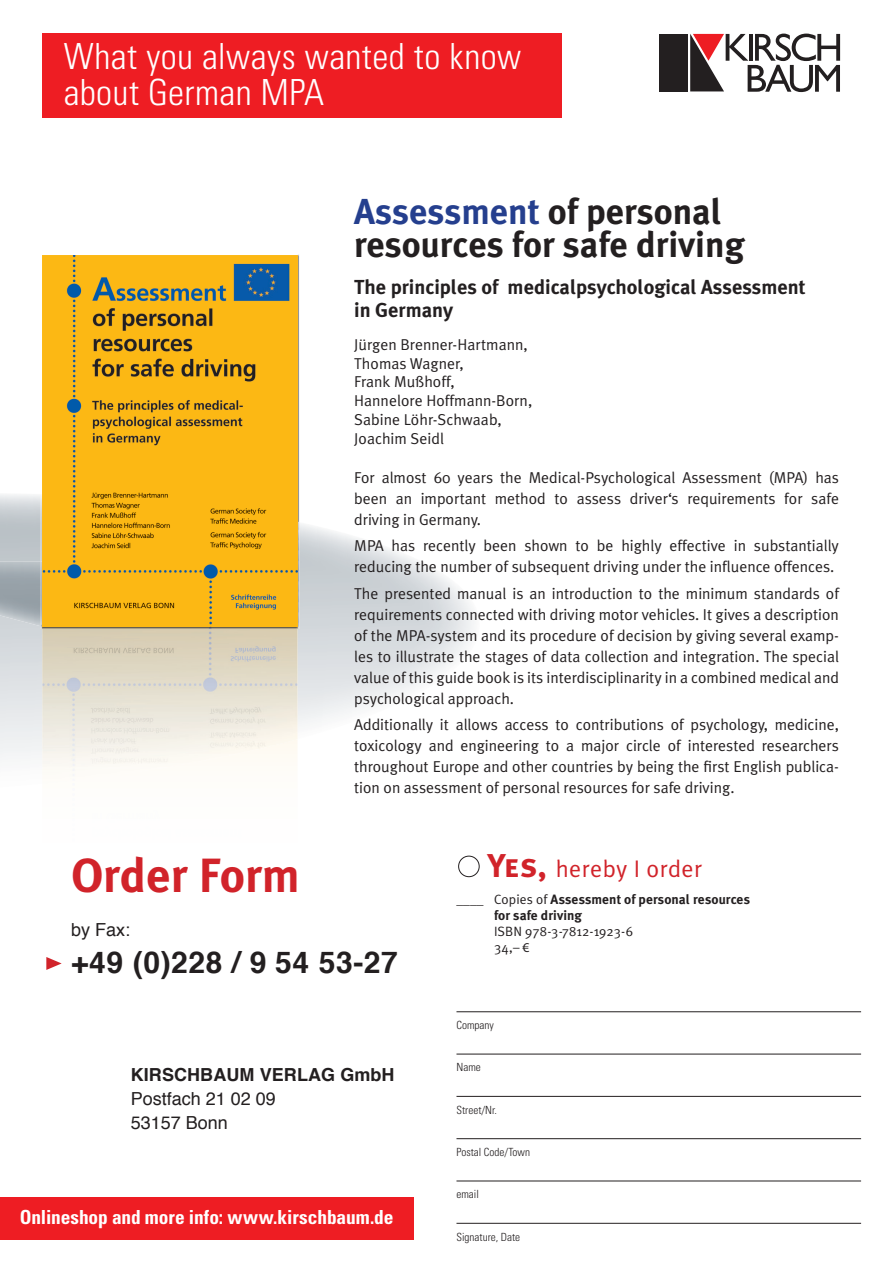
<style>
.page{position:relative;width:893px;height:1263px;background:#fff}
.page>*{position:absolute;margin:0;border:0;box-sizing:border-box;transform-origin:0 0}
.t1{font:700 48px "Meta Plus";color:#d1232a}
.t2{font:700 36px/33px "Meta Plus";color:#231f20}
.t3{font:300 condensed 36px/36px "Univers";letter-spacing:.015em;color:#fff}
.t4{font:700 30px "Helvetica";letter-spacing:.02em;color:#231f20}
.t5{font:24px "Meta Plus Normal";letter-spacing:.02em;color:#d1232a}
.t6{font:700 20.25px/23.2px "Meta Plus";color:#231f20}
.t7{font:700 condensed 19.35px "Univers";letter-spacing:-.005em;color:#fff}
.t8{font:18px/24px "Helvetica";color:#231f20}
.t9{font:700 18px "Helvetica";letter-spacing:.005em;color:#231f20}
.t10{font:15.75px/21px "Meta Plus Normal";color:#231f20;text-align:justify}
.t11{font:700 13.5px/15.8px "Meta Plus";letter-spacing:.005em;color:#231f20}
.t12{font:13.5px/15.8px "Meta Plus Normal";color:#231f20}
.t13{font:300 condensed 11.25px "Univers";color:#231f20}
.s1{color:#253f8e}
.s2{font-family:"Meta Plus Bold Caps";font-size:33px}
.s3{font-family:"Myriad Pro";font-weight:400}
.s4{font-family:"Meta Plus Normal";font-weight:400}
.s5{font-family:"Myriad Pro"}
</style>
<div class="page">
<img style="left:298px;top:522px;width:71px;height:202px">
<img style="left:42px;top:629px;width:256px;height:147px">
<img style="left:40px;top:254px;width:259px;height:375px">
<img style="left:42px;top:568px;width:246px;height:58px">
<img style="left:42px;top:626px;width:246px;height:1px">
<hr style="left:456px;top:1011px;width:405px;height:1px;background:#231f20">
<hr style="left:456px;top:1054px;width:405px;height:1px;background:#231f20">
<hr style="left:456px;top:1096px;width:405px;height:1px;background:#231f20">
<hr style="left:456px;top:1138px;width:405px;height:1px;background:#231f20">
<hr style="left:456px;top:1181px;width:405px;height:1px;background:#231f20">
<hr style="left:456px;top:1223px;width:405px;height:1px;background:#231f20">
<div style="left:0;top:1197px;width:413px;height:42px;background:#ee1d23"></div>
<div style="left:659px;top:34px;width:28px;height:57px;background:#231f20"></div>
<svg style="left:690px;top:34px;width:150px;height:58px"></svg>
<div style="left:458px;top:856px;width:21px;height:21px;border:1px solid #231f20;border-radius:50%"></div>
<svg style="left:46px;top:957px;width:16px;height:13px"></svg>
<div style="left:42px;top:34px;width:519px;height:84px;background:#ee1d23"></div>
<h2 class="t3" style="left:64px;top:38px;width:459px">What you always wanted to know about German MPA</h2>
<h2 class="t2" style="left:354px;top:194px;width:392px"><span class="s1">Assessment</span> of personal resources for safe driving</h2>
<p class="t6" style="left:354px;top:275px;width:453px">The principles of medicalpsychological Assessment in Germany</p>
<p class="t10" style="left:354px;top:335px;width:180px;line-height:18.8px;text-align:left">Jürgen Brenner-Hartmann,<br>Thomas Wagner,<br>Frank Mußhoff,<br>Hannelore Hoffmann-Born,<br>Sabine Löhr-Schwaab,<br>Joachim Seidl</p>
<p class="t10" style="left:354px;top:467px;width:486px">For almost 60 years the Medical-Psychological Assessment (MPA) has been an important method to assess driver‘s requirements for safe driving in Germany.</p>
<p class="t10" style="left:354px;top:535px;width:486px">MPA has recently been shown to be highly effective in substantially reducing the number of subsequent driving under the influence offences.</p>
<p class="t10" style="left:354px;top:583px;width:486px">The presented manual is an introduction to the minimum standards of requirements connected with driving motor vehicles. It gives a description of the MPA-system and its procedure of decision by giving several examp&shy;les to illustrate the stages of data collection and integration. The special value of this guide book is its interdisciplinarity in a combined medical and psychological approach.</p>
<p class="t10" style="left:354px;top:714px;width:486px">Additionally it allows access to contributions of psychology, medicine, toxicology and engineering to a major circle of interested researchers throughout Europe and other countries by being the first English publica&shy;tion on assessment of personal resources for safe driving.</p>
<h1 class="t1" style="left:71px;top:847px;width:230px">Order Form</h1>
<p class="t8" style="left:71px;top:918px;width:61px">by Fax:</p>
<h3 class="t4" style="left:71px;top:938px;width:328px">+49 (0)228 / 9 54 53-27</h3>
<p class="t9" style="left:131px;top:1060px;width:265px">KIRSCHBAUM VERLAG GmbH</p>
<p class="t8" style="left:131px;top:1087px;width:147px">Postfach 21 02 09<br>53157 Bonn</p>
<p class="t7" style="left:20px;top:1205px;width:375px">Onlineshop and more info: www.kirschbaum.de</p>
<h3 class="t5" style="left:487px;top:855px;width:216px"><span class="s2">Yes,</span> hereby I order</h3>
<p class="t11" style="left:494px;top:892px;width:258px;text-indent:-38px"><span class="s3">____</span> <span class="s4">Copies of</span> Assessment of personal resources for safe driving</p>
<p class="t12" style="left:494px;top:923px;width:140px">ISBN 978-3-7812-1923-6<br>34,– <span class="s5">€</span></p>
<p class="t13" style="left:456px;top:1018px;width:39px">Company</p>
<p class="t13" style="left:456px;top:1060px;width:26px">Name</p>
<p class="t13" style="left:456px;top:1103px;width:42px">Street/Nr.</p>
<p class="t13" style="left:456px;top:1145px;width:75px">Postal Code/Town</p>
<p class="t13" style="left:456px;top:1187px;width:24px">email</p>
<p class="t13" style="left:456px;top:1230px;width:65px">Signature, Date</p>
</div>
